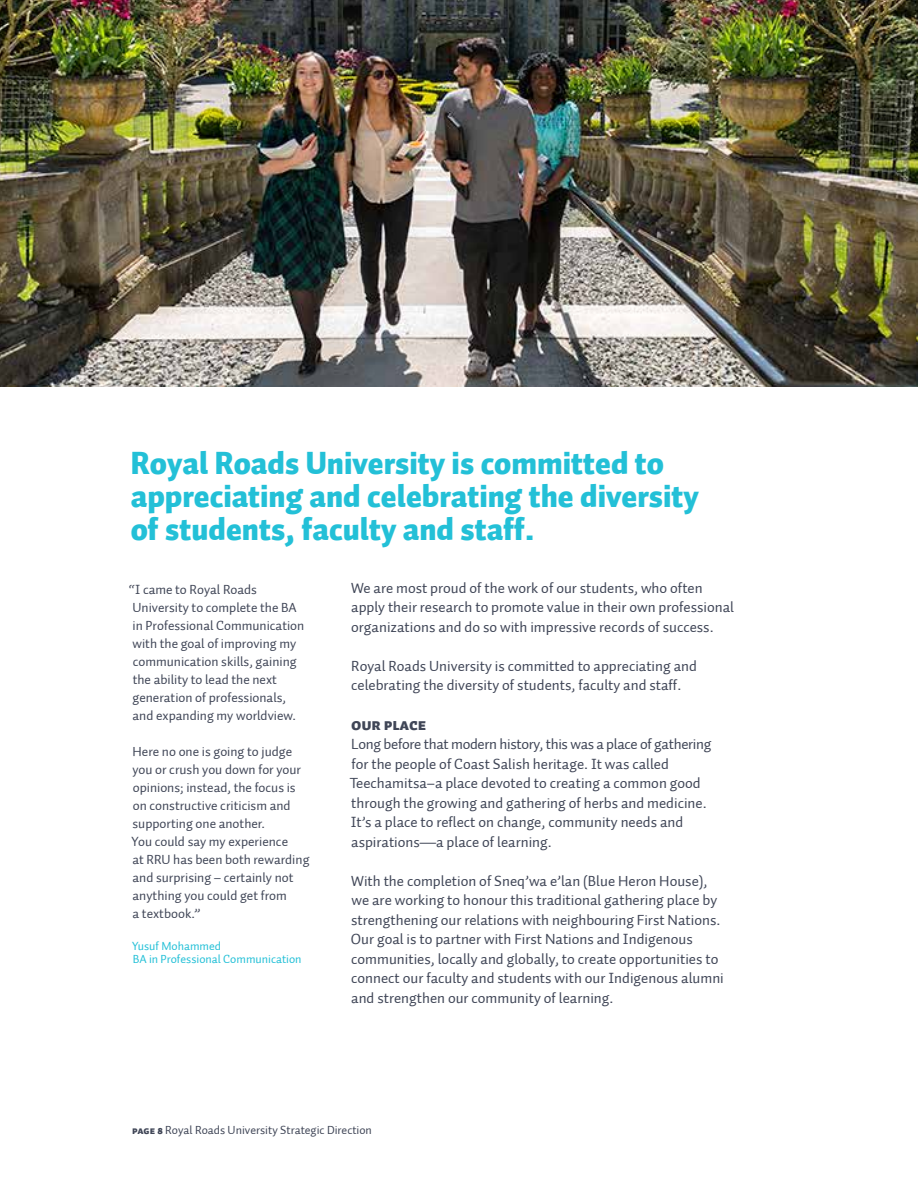
<style>
.page{position:relative;width:918px;height:1188px;background:#fff}
.page>*{position:absolute;margin:0;border:0;box-sizing:border-box;transform-origin:0 0}
.t1{font:900 31.5px/33px "Auto 1";color:#23c0d7}
.t2{font:16.5px "Auto 1 Black Sm Cp";letter-spacing:-.015em;color:#404657}
.t3{font:15px/19.5px "Auto 1";color:#404657}
.t4{font:13.5px/18px "Auto 1";color:#404657}
.t5{font:12px "Auto 1 Regular LF";color:#404657}
.t6{font:12px/13.5px "Auto 1 Regular LF";color:#23c0d7}
.s1{font-family:"Auto 1 Black Sm Cp";font-size:10.5px}
</style>
<div class="page">
<img style="left:0;top:0;width:918px;height:387px">
<h1 class="t1" style="left:131px;top:448px;width:570px">Royal Roads University is committed to appreciating and celebrating the diversity of students, faculty and staff.</h1>
<p class="t4" style="left:129px;top:581px;width:177px">“I came to Royal Roads<br>University to complete the BA in Professional Communication with the goal of improving my communication skills, gaining the ability to lead the next generation of professionals, and expanding my worldview.</p>
<p class="t4" style="left:132px;top:743px;width:179px">Here no one is going to judge you or crush you down for your opinions; instead, the focus is on constructive criticism and supporting one another.<br>You could say my experience<br>at RRU has been both rewarding and surprising – certainly not anything you could get from<br>a textbook.”</p>
<p class="t6" style="left:132px;top:939px;width:171px">Yusuf Mohammed<br>BA in Professional Communication</p>
<p class="t3" style="left:351px;top:578px;width:384px">We are most proud of the work of our students, who often apply their research to promote value in their own professional organizations and do so with impressive records of success.</p>
<p class="t3" style="left:351px;top:656px;width:347px">Royal Roads University is committed to appreciating and celebrating the diversity of students, faculty and staff.</p>
<p class="t2" style="left:351px;top:715px;width:77px">OUR Place</p>
<p class="t3" style="left:350px;top:735px;width:363px">Long before that modern history, this was a place of gathering for the people of Coast Salish heritage. It was called Teechamitsa–a place devoted to creating a common good through the growing and gathering of herbs and medicine.<br>It’s a place to reflect on change, community needs and aspirations—a place of learning.</p>
<p class="t3" style="left:351px;top:871px;width:374px">With the completion of Sneq’wa e’lan (Blue Heron House), we are working to honour this traditional gathering place by strengthening our relations with neighbouring First Nations.<br>Our goal is to partner with First Nations and Indigenous communities, locally and globally, to create opportunities to connect our faculty and students with our Indigenous alumni and strengthen our community of learning.</p>
<p class="t5" style="left:132px;top:1123px;width:241px"><span class="s1">PAGE 8</span> Royal Roads University Strategic Direction</p>
</div>
